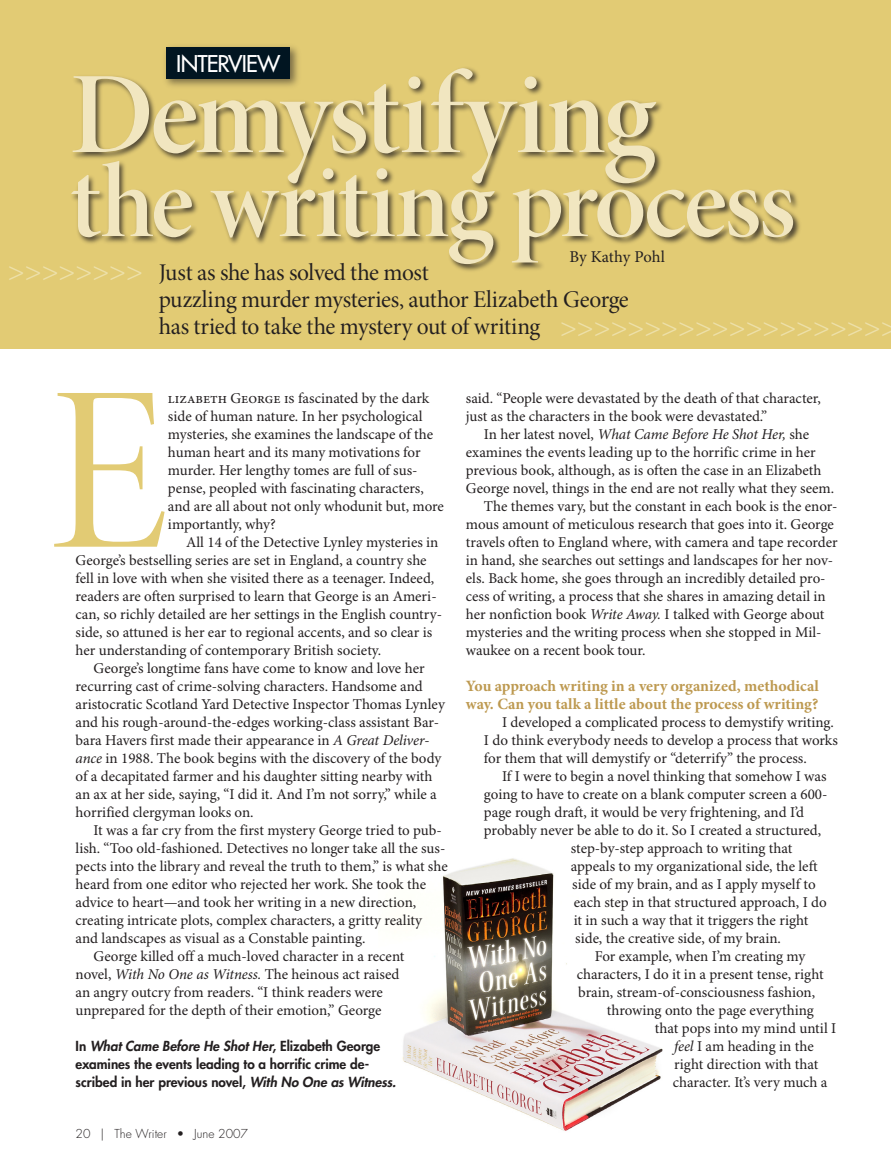
<style>
.page{position:relative;width:891px;height:1161px;background:#fff}
.page>*{position:absolute;margin:0;border:0;box-sizing:border-box;transform-origin:0 0}
.BodyCopy{font:237.15px "Minion Pro Disp";color:#e2cb74;scale:.95 1}
.Head{font:117px "Minion Pro Semibold Disp";letter-spacing:-.03em;color:#f1e6c0}
.Head-2{font:105px "Minion Pro Semibold Disp";letter-spacing:-.02em;color:#f1e6c0}
.t1{font:300 27px "Helvetica Neue LT Std";color:#ede0a9}
.Subhead{font:24px "Minion Pro Subh";letter-spacing:-.01em;color:#231f20}
.t2{font:500 22.5px "Futura Std";letter-spacing:-.04em;color:#fff}
.Byline{font:16.5px "Minion Pro";color:#231f20}
.Question_text{font:700 15.75px/18px "Minion Pro";color:#bd9950}
.BodyCopy-2{font:15px/18px "Minion Pro";color:#231f20}
.BodyCopyInterviewInd{font:15px/18px "Minion Pro";letter-spacing:-.005em;color:#231f20}
.t3{font:800 13.5px/18px "Futura Std";letter-spacing:-.005em;color:#231f20}
.t4{font:300 12px "Futura Std";color:#231f20}
.s1{font-style:italic}
</style>
<div class="page">
<div style="left:0;top:0;width:891px;height:349px;background:#e2cb74"></div>
<div style="left:70px;top:66px;width:732px;height:207px;background:#231f20;opacity:.75"></div>
<div style="left:162px;top:43px;width:140px;height:47px;background:#231f20;opacity:.55"></div>
<div style="left:166px;top:48px;width:124px;height:31px;background:#011521"></div>
<img style="left:402px;top:858px;width:261px;height:273px">
<p class="t2" style="left:176px;top:49px;width:106px">INTERVIEW</p>
<p class="Head" style="left:70px;top:45px;width:588px">Demystifying</p>
<p class="Head-2" style="left:70px;top:140px;width:727px">the writing process</p>
<p class="Byline" style="left:569px;top:247px;width:97px">By Kathy Pohl</p>
<p class="Subhead" style="left:159px;top:258px;width:272px">Just as she has solved the most</p>
<p class="Subhead" style="left:159px;top:285px;width:472px">puzzling murder mysteries, author Elizabeth George</p>
<p class="Subhead" style="left:159px;top:312px;width:383px">has tried to take the mystery out of writing</p>
<p class="t1" style="left:8px;top:254px;width:136px">&gt;&gt;&gt;&gt;&gt;&gt;&gt;&gt;</p>
<p class="t1" style="left:560px;top:310px;width:338px">&gt;&gt;&gt;&gt;&gt;&gt;&gt;&gt;&gt;&gt;&gt;&gt;&gt;&gt;&gt;&gt;&gt;&gt;&gt;&gt;</p>
<p class="BodyCopy" style="left:49px;top:329px;width:127px">E</p>
<p class="BodyCopy-2" style="left:168px;top:390px;width:277px">lizabeth George is fascinated by the dark side of human nature. In her psychological mysteries, she examines the landscape of the human heart and its many motivations for murder. Her lengthy tomes are full of sus&shy;pense, peopled with fascinating characters, and are all about not only whodunit but, more importantly, why?</p>
<p class="BodyCopy-2" style="left:76px;top:534px;width:368px;text-indent:110px">All 14 of the Detective Lynley mysteries in George’s bestselling series are set in England, a country she fell in love with when she visited there as a teenager. Indeed, readers are often surprised to learn that George is an Ameri&shy;can, so richly detailed are her settings in the English country&shy;side, so attuned is her ear to regional accents, and so clear is her understanding of contemporary British society.</p>
<p class="BodyCopy-2" style="left:76px;top:660px;width:371px;text-indent:18px">George’s longtime fans have come to know and love her recurring cast of crime-solving characters. Handsome and aristocratic Scotland Yard Detective Inspector Thomas Lynley and his rough-around-the-edges working-class assistant Bar&shy;bara Havers first made their appearance in <span class="s1">A Great Deliver&shy;ance</span> in 1988. The book begins with the discovery of the body of a decapitated farmer and his daughter sitting nearby with an ax at her side, saying, “I did it. And I’m not sorry,” while a horrified clergyman looks on.</p>
<p class="BodyCopy-2" style="left:76px;top:822px;width:374px;text-indent:18px">It was a far cry from the first mystery George tried to pub&shy;lish. “Too old-fashioned. Detectives no longer take all the sus&shy;pects into the library and reveal the truth to them,” is what she heard from one editor who rejected her work. She took the advice to heart—and took her writing in a new direction, creating intricate plots, complex characters, a gritty reality and landscapes as visual as a Constable painting.</p>
<p class="BodyCopy-2" style="left:76px;top:948px;width:330px;text-indent:18px">George killed off a much-loved character in a recent novel, <span class="s1">With No One as Witness.</span> The heinous act raised an angry outcry from readers. “I think readers were unprepared for the depth of their emotion,” George</p>
<p class="t3" style="left:76px;top:1037px;width:322px">In <span class="s1">What Came Before He Shot Her</span>, Elizabeth George examines the events leading to a horrific crime de&shy;scribed in her previous novel, <span class="s1">With No One as Witness.</span></p>
<p class="t4" style="left:76px;top:1126px;width:174px">20 | The Writer • June 2007</p>
<p class="BodyCopy-2" style="left:466px;top:390px;width:357px">said. “People were devastated by the death of that character, just as the characters in the book were devastated.”</p>
<p class="BodyCopy-2" style="left:466px;top:426px;width:370px;text-indent:18px">In her latest novel, <span class="s1">What Came Before He Shot Her,</span> she examines the events leading up to the horrific crime in her previous book, although, as is often the case in an Elizabeth George novel, things in the end are not really what they seem.</p>
<p class="BodyCopy-2" style="left:466px;top:498px;width:373px;text-indent:18px">The themes vary, but the constant in each book is the enor&shy;mous amount of meticulous research that goes into it. George travels often to England where, with camera and tape recorder in hand, she searches out settings and landscapes for her nov&shy;els. Back home, she goes through an incredibly detailed pro&shy;cess of writing, a process that she shares in amazing detail in her nonfiction book <span class="s1">Write Away.</span> I talked with George about mysteries and the writing process when she stopped in Mil&shy;waukee on a recent book tour.</p>
<p class="Question_text" style="left:466px;top:677px;width:354px">You approach writing in a very organized, methodical way. Can you talk a little about the process of writing?</p>
<p class="BodyCopyInterviewInd" style="left:484px;top:714px;width:355px;text-indent:18px">I developed a complicated process to demystify writing.<br>I do think everybody needs to develop a process that works for them that will demystify or “deterrify” the process.</p>
<p class="BodyCopyInterviewInd" style="left:502px;top:768px;width:326px">If I were to begin a novel thinking that somehow I was</p>
<p class="BodyCopyInterviewInd" style="left:484px;top:786px;width:345px">going to have to create on a blank computer screen a 600-</p>
<p class="BodyCopyInterviewInd" style="left:484px;top:804px;width:322px">page rough draft, it would be very frightening, and I’d</p>
<p class="BodyCopyInterviewInd" style="left:484px;top:822px;width:339px">probably never be able to do it. So I created a structured,</p>
<p class="BodyCopyInterviewInd" style="left:571px;top:840px;width:223px">step-by-step approach to writing that</p>
<p class="BodyCopyInterviewInd" style="left:571px;top:858px;width:248px">appeals to my organizational side, the left</p>
<p class="BodyCopyInterviewInd" style="left:572px;top:876px;width:245px">side of my brain, and as I apply myself to</p>
<p class="BodyCopyInterviewInd" style="left:574px;top:894px;width:255px">each step in that structured approach, I do</p>
<p class="BodyCopyInterviewInd" style="left:574px;top:912px;width:236px">it in such a way that it triggers the right</p>
<p class="BodyCopyInterviewInd" style="left:575px;top:930px;width:207px">side, the creative side, of my brain.</p>
<p class="BodyCopyInterviewInd" style="left:595px;top:948px;width:212px">For example, when I’m creating my</p>
<p class="BodyCopyInterviewInd" style="left:577px;top:966px;width:248px">characters, I do it in a present tense, right</p>
<p class="BodyCopyInterviewInd" style="left:578px;top:984px;width:238px">brain, stream-of-consciousness fashion,</p>
<p class="BodyCopyInterviewInd" style="left:607px;top:1002px;width:209px">throwing onto the page everything</p>
<p class="BodyCopyInterviewInd" style="left:655px;top:1020px;width:183px">that pops into my mind until I</p>
<p class="BodyCopyInterviewInd" style="left:674px;top:1038px;width:141px"><span class="s1">feel</span> I am heading in the</p>
<p class="BodyCopyInterviewInd" style="left:674px;top:1056px;width:146px">right direction with that</p>
<p class="BodyCopyInterviewInd" style="left:673px;top:1074px;width:156px">character. It’s very much a</p>
</div>
